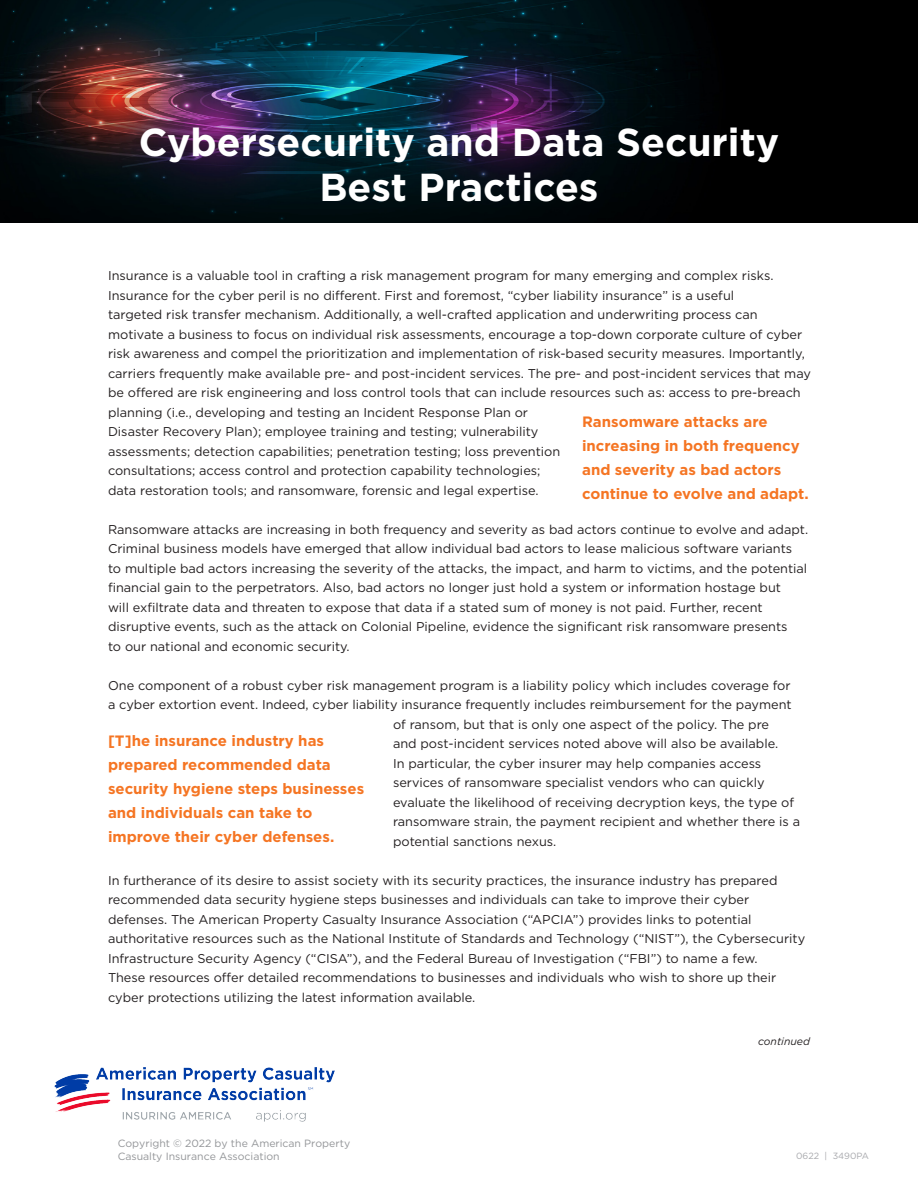
<style>
.page{position:relative;width:918px;height:1188px;background:#fff}
.page>*{position:absolute;margin:0;border:0;box-sizing:border-box;transform-origin:0 0}
.t1{font:700 39px "Gotham";color:#fff}
.t2{font:700 15px/24px "Gotham";color:#f57523}
.t3{font:12.75px/19.5px "Gotham";color:#231f20}
.t4{font:10.5px/12.6px "Gotham";color:#939598}
.t5{font:italic 10.5px "Gotham";color:#231f20}
.t6{font:9px "Gotham";color:#a8a9ad}
</style>
<div class="page">
<img style="left:0;top:0;width:918px;height:222px">
<img style="left:54px;top:1068px;width:280px;height:54px">
<p class="t1" style="left:139px;top:117px;width:642px">Cybersecurity and Data Security</p>
<p class="t1" style="left:319px;top:162px;width:281px">Best Practices</p>
<p class="t3" style="left:108px;top:266px;width:667px">Insurance is a valuable tool in crafting a risk management program for many emerging and complex risks.</p>
<p class="t3" style="left:108px;top:285px;width:628px">Insurance for the cyber peril is no different. First and foremost, “cyber liability insurance” is a useful</p>
<p class="t3" style="left:108px;top:305px;width:651px">targeted risk transfer mechanism. Additionally, a well-crafted application and underwriting process can</p>
<p class="t3" style="left:108px;top:324px;width:705px">motivate a business to focus on individual risk assessments, encourage a top-down corporate culture of cyber risk awareness and compel the prioritization and implementation of risk-based security measures. Importantly, carriers frequently make available pre- and post-incident services. The pre- and post-incident services that may be offered are risk engineering and loss control tools that can include resources such as: access to pre-breach planning (i.e., developing and testing an Incident Response Plan or</p>
<p class="t3" style="left:108px;top:422px;width:432px">Disaster Recovery Plan); employee training and testing; vulnerability</p>
<p class="t3" style="left:108px;top:441px;width:454px">assessments; detection capabilities; penetration testing; loss prevention</p>
<p class="t3" style="left:108px;top:461px;width:434px">consultations; access control and protection capability technologies;</p>
<p class="t3" style="left:108px;top:480px;width:432px">data restoration tools; and ransomware, forensic and legal expertise.</p>
<p class="t3" style="left:108px;top:519px;width:702px">Ransomware attacks are increasing in both frequency and severity as bad actors continue to evolve and adapt.<br>Criminal business models have emerged that allow individual bad actors to lease malicious software variants to multiple bad actors increasing the severity of the attacks, the impact, and harm to victims, and the potential financial gain to the perpetrators. Also, bad actors no longer just hold a system or information hostage but</p>
<p class="t3" style="left:108px;top:597px;width:656px">will exfiltrate data and threaten to expose that data if a stated sum of money is not paid. Further, recent</p>
<p class="t3" style="left:108px;top:617px;width:681px">disruptive events, such as the attack on Colonial Pipeline, evidence the significant risk ransomware presents</p>
<p class="t3" style="left:108px;top:636px;width:243px">to our national and economic security.</p>
<p class="t3" style="left:108px;top:675px;width:684px">One component of a robust cyber risk management program is a liability policy which includes coverage for</p>
<p class="t3" style="left:108px;top:695px;width:685px">a cyber extortion event. Indeed, cyber liability insurance frequently includes reimbursement for the payment</p>
<p class="t3" style="left:393px;top:714px;width:387px">of ransom, but that is only one aspect of the policy. The pre and post-incident services noted above will also be available.</p>
<p class="t3" style="left:393px;top:753px;width:370px">In particular, the cyber insurer may help companies access</p>
<p class="t3" style="left:393px;top:773px;width:409px">services of ransomware specialist vendors who can quickly evaluate the likelihood of receiving decryption keys, the type of ransomware strain, the payment recipient and whether there is a potential sanctions nexus.</p>
<p class="t3" style="left:108px;top:870px;width:671px">In furtherance of its desire to assist society with its security practices, the insurance industry has prepared</p>
<p class="t3" style="left:108px;top:890px;width:643px">recommended data security hygiene steps businesses and individuals can take to improve their cyber</p>
<p class="t3" style="left:108px;top:909px;width:645px">defenses. The American Property Casualty Insurance Association (“APCIA”) provides links to potential</p>
<p class="t3" style="left:108px;top:929px;width:699px">authoritative resources such as the National Institute of Standards and Technology (“NIST”), the Cybersecurity<br>Infrastructure Security Agency (“CISA”), and the Federal Bureau of Investigation (“FBI”) to name a few.</p>
<p class="t3" style="left:108px;top:968px;width:670px">These resources offer detailed recommendations to businesses and individuals who wish to shore up their</p>
<p class="t3" style="left:108px;top:987px;width:369px">cyber protections utilizing the latest information available.</p>
<p class="t5" style="left:758px;top:1035px;width:53px">continued</p>
<p class="t2" style="left:582px;top:409px;width:187px">Ransomware attacks are</p>
<p class="t2" style="left:582px;top:433px;width:219px">increasing in both frequency</p>
<p class="t2" style="left:582px;top:457px;width:201px">and severity as bad actors</p>
<p class="t2" style="left:582px;top:481px;width:228px">continue to evolve and adapt.</p>
<p class="t2" style="left:108px;top:729px;width:218px">[T]he insurance industry has</p>
<p class="t2" style="left:108px;top:753px;width:258px">prepared recommended data security hygiene steps businesses and individuals can take to</p>
<p class="t2" style="left:108px;top:825px;width:228px">improve their cyber defenses.</p>
<p class="t4" style="left:118px;top:1137px;width:234px">Copyright © 2022 by the American Property<br>Casualty Insurance Association</p>
<p class="t6" style="left:796px;top:1151px;width:74px">0622 | 3490PA</p>
</div>
